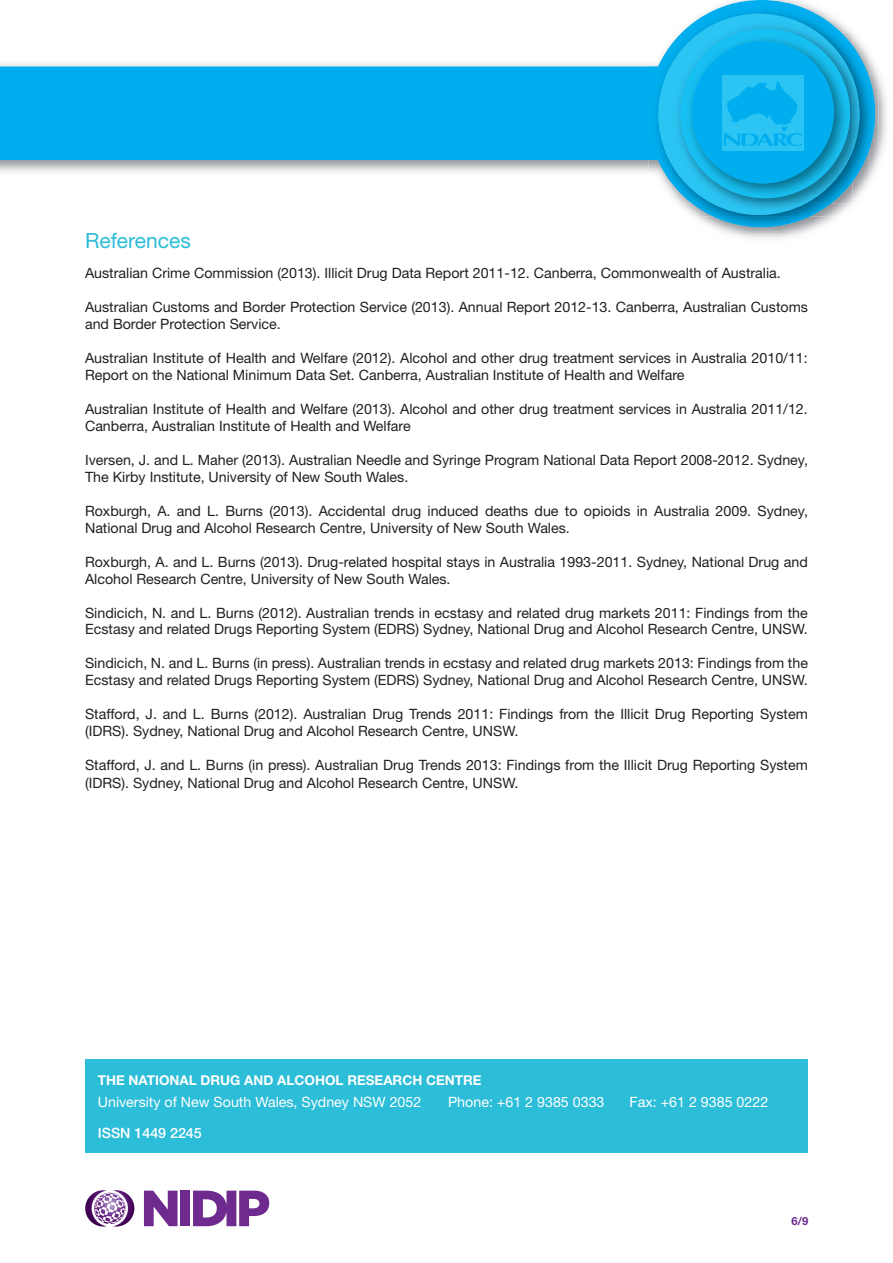
<style>
.page{position:relative;width:893px;height:1263px;background:#fff}
.page>*{position:absolute;margin:0;border:0;box-sizing:border-box;transform-origin:0 0}
._01__Header_1{font:21px "Helvetica Neue LT Std";color:#2cbdd8}
._02__Body{font:14.25px/17px "Helvetica Neue LT Std";color:#231f20}
._02__Body-2{font:14.25px "Helvetica Neue LT Std";color:#fff}
._02__Body-3{font:500 14.25px "Helvetica Neue LT Std";color:#fff}
._01__Header_2{font:700 13.5px "Helvetica Neue LT Std";color:#fff}
._02__Note{font:700 11.25px "Helvetica Neue LT Std";color:#6e2a8e}
</style>
<div class="page">
<svg style="left:0;top:0;width:805px;height:172px;fill:#00aeef"></svg>
<img style="left:713px;top:66px;width:165px;height:169px">
<img style="left:649px;top:4px;width:226px;height:223px">
<div style="left:658px;top:14px;width:201px;height:201px;background:#2bc4f3;border-radius:50%"></div>
<img style="left:671px;top:20px;width:198px;height:197px">
<img style="left:671px;top:20px;width:188px;height:195px">
<img style="left:682px;top:32px;width:171px;height:171px">
<img style="left:682px;top:32px;width:168px;height:166px">
<div style="left:692px;top:41px;width:142px;height:142px;background:#00aeef;border-radius:50%"></div>
<div style="left:722px;top:75px;width:81px;height:75px;background:#2bc4f3"></div>
<svg style="left:724px;top:81px;width:78px;height:65px"></svg>
<div style="left:85px;top:1059px;width:723px;height:93px;background:#2cbdd8"></div>
<svg style="left:85px;top:1190px;width:49px;height:36px"></svg>
<svg style="left:144px;top:1190px;width:34px;height:36px"></svg>
<div style="left:180px;top:1190px;width:10px;height:36px;background:#6e2a8e"></div>
<svg style="left:193px;top:1190px;width:76px;height:36px"></svg>
<p class="_01__Header_1" style="left:85px;top:228px;width:107px">References</p>
<p class="_02__Body" style="left:85px;top:264px;width:697px">Australian Crime Commission (2013). Illicit Drug Data Report 2011-12. Canberra, Commonwealth of Australia.</p>
<p class="_02__Body" style="left:85px;top:298px;width:724px">Australian Customs and Border Protection Service (2013). Annual Report 2012-13. Canberra, Australian Customs and Border Protection Service.</p>
<p class="_02__Body" style="left:85px;top:349px;width:724px">Australian Institute of Health and Welfare (2012). Alcohol and other drug treatment services in Australia 2010/11:<br>Report on the National Minimum Data Set. Canberra, Australian Institute of Health and Welfare</p>
<p class="_02__Body" style="left:85px;top:400px;width:724px">Australian Institute of Health and Welfare (2013). Alcohol and other drug treatment services in Australia 2011/12.<br>Canberra, Australian Institute of Health and Welfare</p>
<p class="_02__Body" style="left:85px;top:451px;width:724px">Iversen, J. and L. Maher (2013). Australian Needle and Syringe Program National Data Report 2008-2012. Sydney,<br>The Kirby Institute, University of New South Wales.</p>
<p class="_02__Body" style="left:85px;top:502px;width:724px">Roxburgh, A. and L. Burns (2013). Accidental drug induced deaths due to opioids in Australia 2009. Sydney,<br>National Drug and Alcohol Research Centre, University of New South Wales.</p>
<p class="_02__Body" style="left:85px;top:553px;width:724px">Roxburgh, A. and L. Burns (2013). Drug-related hospital stays in Australia 1993-2011. Sydney, National Drug and<br>Alcohol Research Centre, University of New South Wales.</p>
<p class="_02__Body" style="left:85px;top:604px;width:724px">Sindicich, N. and L. Burns (2012). Australian trends in ecstasy and related drug markets 2011: Findings from the<br>Ecstasy and related Drugs Reporting System (EDRS) Sydney, National Drug and Alcohol Research Centre, UNSW.</p>
<p class="_02__Body" style="left:85px;top:655px;width:724px">Sindicich, N. and L. Burns (in press). Australian trends in ecstasy and related drug markets 2013: Findings from the<br>Ecstasy and related Drugs Reporting System (EDRS) Sydney, National Drug and Alcohol Research Centre, UNSW.</p>
<p class="_02__Body" style="left:85px;top:706px;width:724px">Stafford, J. and L. Burns (2012). Australian Drug Trends 2011: Findings from the Illicit Drug Reporting System (IDRS). Sydney, National Drug and Alcohol Research Centre, UNSW.</p>
<p class="_02__Body" style="left:85px;top:756px;width:724px;line-height:18px">Stafford, J. and L. Burns (in press). Australian Drug Trends 2013: Findings from the Illicit Drug Reporting System (IDRS). Sydney, National Drug and Alcohol Research Centre, UNSW.</p>
<p class="_01__Header_2" style="left:98px;top:1071px;width:385px">THE NATIONAL DRUG AND ALCOHOL RESEARCH CENTRE</p>
<p class="_02__Body-2" style="left:98px;top:1093px;width:325px">University of New South Wales, Sydney NSW 2052</p>
<p class="_02__Body-2" style="left:448px;top:1093px;width:158px">Phone: +61 2 9385 0333</p>
<p class="_02__Body-2" style="left:630px;top:1093px;width:140px">Fax: +61 2 9385 0222</p>
<p class="_02__Body-3" style="left:98px;top:1124px;width:106px">ISSN 1449 2245</p>
<p class="_02__Note" style="left:791px;top:1214px;width:18px">6/9</p>
</div>
